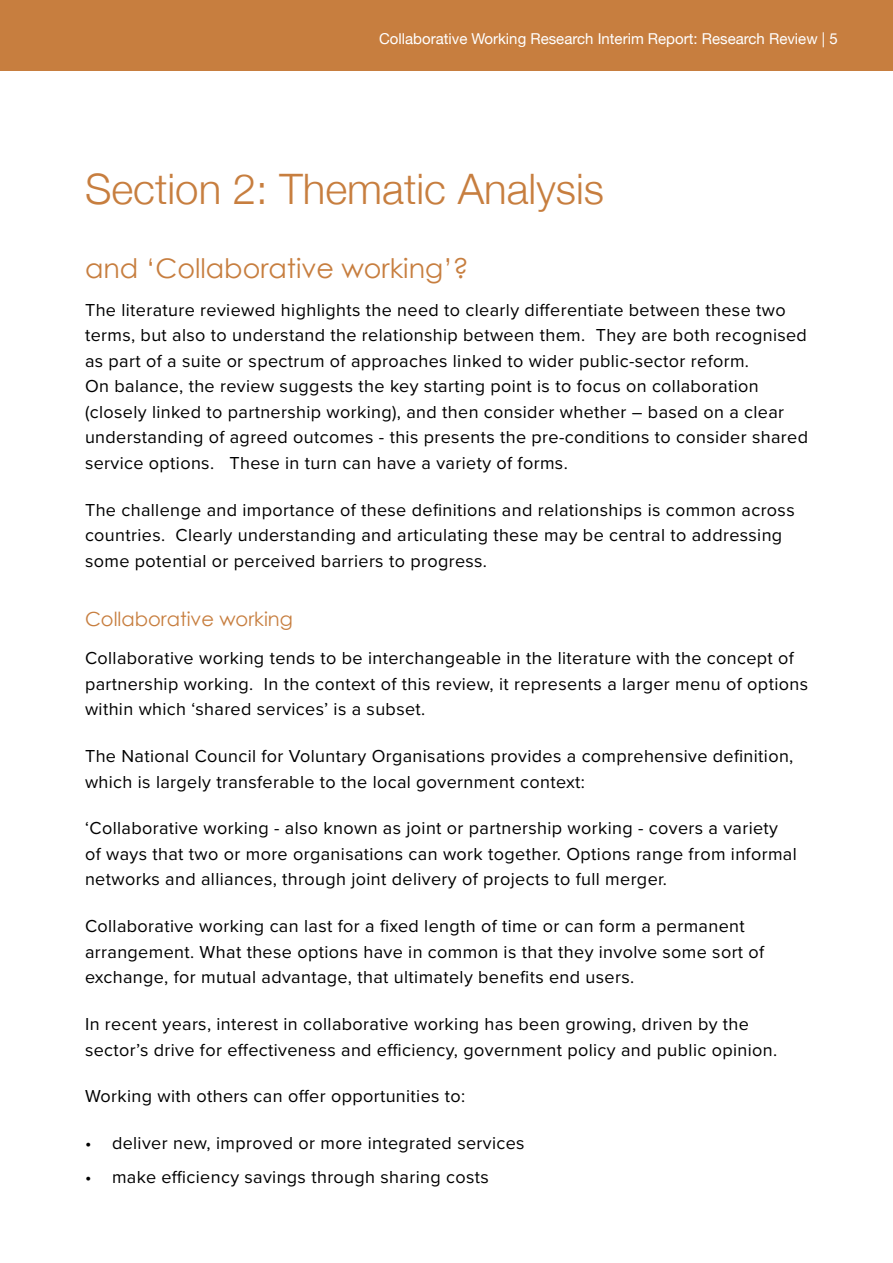
<style>
.page{position:relative;width:893px;height:1263px;background:#fff}
.page>*{position:absolute;margin:0;border:0;box-sizing:border-box;transform-origin:0 0}
.t1{font:300 42px "Helvetica Neue";color:#c77e3f}
.t2{font:27px "Century Gothic";color:#c77e3f}
.t3{font:19.5px "Century Gothic";color:#c77e3f}
.t4{font:18px/25.5px "Proxima Nova";letter-spacing:.02em;color:#000}
.t5{font:15px "Helvetica Neue";color:#fff}
</style>
<div class="page">
<div style="left:0;top:0;width:893px;height:70px;background:#c77e3f"></div>
<p class="t5" style="left:379px;top:28px;width:460px">Collaborative Working Research Interim Report: Research Review | 5</p>
<h1 class="t1" style="left:85px;top:155px;width:520px">Section 2: Thematic Analysis</h1>
<h2 class="t2" style="left:85px;top:251px;width:385px">and ‘Collaborative working’?</h2>
<p class="t4" style="left:85px;top:296px;width:724px">The literature reviewed highlights the need to clearly differentiate between these two terms, but also to understand the relationship between them. They are both recognised as part of a suite or spectrum of approaches linked to wider public-sector reform.<br>On balance, the review suggests the key starting point is to focus on collaboration (closely linked to partnership working), and then consider whether – based on a clear understanding of agreed outcomes - this presents the pre-conditions to consider shared service options. These in turn can have a variety of forms.</p>
<p class="t4" style="left:85px;top:496px;width:711px">The challenge and importance of these definitions and relationships is common across countries. Clearly understanding and articulating these may be central to addressing some potential or perceived barriers to progress.</p>
<p class="t3" style="left:85px;top:607px;width:209px">Collaborative working</p>
<p class="t4" style="left:85px;top:645px;width:724px">Collaborative working tends to be interchangeable in the literature with the concept of partnership working. In the context of this review, it represents a larger menu of options within which ‘shared services’ is a subset.</p>
<p class="t4" style="left:85px;top:743px;width:710px">The National Council for Voluntary Organisations provides a comprehensive definition, which is largely transferable to the local government context:</p>
<p class="t4" style="left:85px;top:815px;width:713px">‘Collaborative working - also known as joint or partnership working - covers a variety of ways that two or more organisations can work together. Options range from informal networks and alliances, through joint delivery of projects to full merger.</p>
<p class="t4" style="left:85px;top:913px;width:681px">Collaborative working can last for a fixed length of time or can form a permanent arrangement. What these options have in common is that they involve some sort of exchange, for mutual advantage, that ultimately benefits end users.</p>
<p class="t4" style="left:85px;top:1010px;width:694px">In recent years, interest in collaborative working has been growing, driven by the sector’s drive for effectiveness and efficiency, government policy and public opinion.</p>
<p class="t4" style="left:85px;top:1083px;width:382px">Working with others can offer opportunities to:</p>
<p class="t4" style="left:85px;top:1129px;width:441px">• deliver new, improved or more integrated services</p>
<p class="t4" style="left:85px;top:1163px;width:405px">• make efficiency savings through sharing costs</p>
</div>
